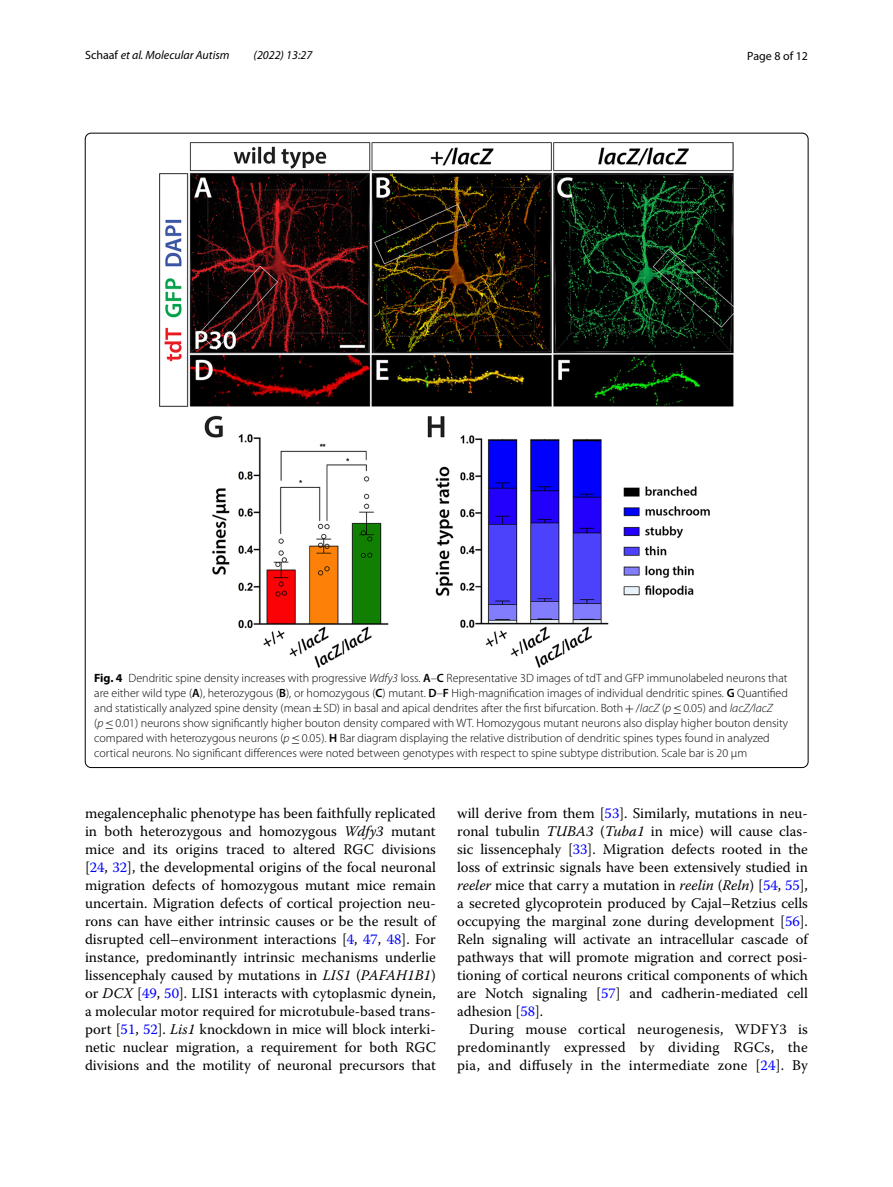
<style>
.page{position:relative;width:893px;height:1187px;background:#fff}
.page>*{position:absolute;margin:0;border:0;box-sizing:border-box;transform-origin:0 0}
.t1{font:14.7px/18px "Warnock Pro";color:#000;text-align:justify}
.t2{font:300 12px/15px "Myriad Pro";color:#000}
.t3{font:italic 12px "Myriad Pro";color:#000}
.t4{font:12px "Myriad Pro";color:#000}
.s1{font-style:normal}
.s2{font-weight:700}
.s3{font-style:italic}
.s4{font-weight:600}
.s5{font-family:"MTSY";font-weight:400}
.s6{color:#00f}
</style>
<div class="page">
<img style="left:160px;top:142px;width:574px;height:525px">
<p class="t3" style="left:85px;top:48px;width:146px"><span class="s1">Schaaf</span> et al. Molecular Autism</p>
<p class="t3" style="left:254px;top:48px;width:60px">(2022) 13:27</p>
<p class="t4" style="left:747px;top:48px;width:62px">Page 8 of 12</p>
<p class="t2" style="left:94px;top:671px;width:695px"><span class="s2">Fig. 4</span> Dendritic spine density increases with progressive <span class="s3">Wdfy3</span> loss. <span class="s4">A</span>–<span class="s4">C</span> Representative 3D images of tdT and GFP immunolabeled neurons that are either wild type (<span class="s4">A</span>), heterozygous (<span class="s4">B</span>), or homozygous (<span class="s4">C</span>) mutant. <span class="s4">D</span>–<span class="s4">F</span> High-magnification images of individual dendritic spines. <span class="s4">G</span> Quantified and statistically analyzed spine density (mean<span class="s5">±</span>SD) in basal and apical dendrites after the first bifurcation. Both<span class="s5">+</span>/<span class="s3">lacZ</span> (<span class="s3">p</span><span class="s5">≤</span>0.05) and <span class="s3">lacZ/lacZ </span>(<span class="s3">p</span><span class="s5">≤</span>0.01) neurons show significantly higher bouton density compared with WT. Homozygous mutant neurons also display higher bouton density compared with heterozygous neurons (<span class="s3">p</span><span class="s5">≤</span>0.05). <span class="s4">H</span> Bar diagram displaying the relative distribution of dendritic spines types found in analyzed cortical neurons. No significant differences were noted between genotypes with respect to spine subtype distribution. Scale bar is 20 μm</p>
<p class="t1" style="left:85px;top:804px;width:352px">megalencephalic phenotype has been faithfully replicated in both heterozygous and homozygous <span class="s3">Wdfy3</span> mutant mice and its origins traced to altered RGC divisions [<span class="s6">24</span>, <span class="s6">32</span>], the developmental origins of the focal neuronal migration defects of homozygous mutant mice remain uncertain. Migration defects of cortical projection neu&shy;rons can have either intrinsic causes or be the result of disrupted cell–environment interactions [<span class="s6">4</span>, <span class="s6">47</span>, <span class="s6">48</span>]. For instance, predominantly intrinsic mechanisms underlie lissencephaly caused by mutations in <span class="s3">LIS1</span> (<span class="s3">PAFAH1B1</span>) or <span class="s3">DCX</span> [<span class="s6">49</span>, <span class="s6">50</span>]. LIS1 interacts with cytoplasmic dynein, a molecular motor required for microtubule-based trans&shy;port [<span class="s6">51</span>, <span class="s6">52</span>]. <span class="s3">Lis1</span> knockdown in mice will block interki&shy;netic nuclear migration, a requirement for both RGC divisions and the motility of neuronal precursors that</p>
<p class="t1" style="left:457px;top:804px;width:352px">will derive from them [<span class="s6">53</span>]. Similarly, mutations in neu&shy;ronal tubulin <span class="s3">TUBA3</span> (<span class="s3">Tuba1</span> in mice) will cause clas&shy;sic lissencephaly [<span class="s6">33</span>]. Migration defects rooted in the loss of extrinsic signals have been extensively studied in <span class="s3">reeler</span> mice that carry a mutation in <span class="s3">reelin</span> (<span class="s3">Reln</span>) [<span class="s6">54</span>, <span class="s6">55</span>], a secreted glycoprotein produced by Cajal–Retzius cells occupying the marginal zone during development [<span class="s6">56</span>].<br>Reln signaling will activate an intracellular cascade of pathways that will promote migration and correct posi&shy;tioning of cortical neurons critical components of which are Notch signaling [<span class="s6">57</span>] and cadherin-mediated cell adhesion [<span class="s6">58</span>].</p>
<p class="t1" style="left:457px;top:1020px;width:352px;text-indent:12px">During mouse cortical neurogenesis, WDFY3 is predominantly expressed by dividing RGCs, the pia, and diffusely in the intermediate zone [<span class="s6">24</span>]. By</p>
</div>
